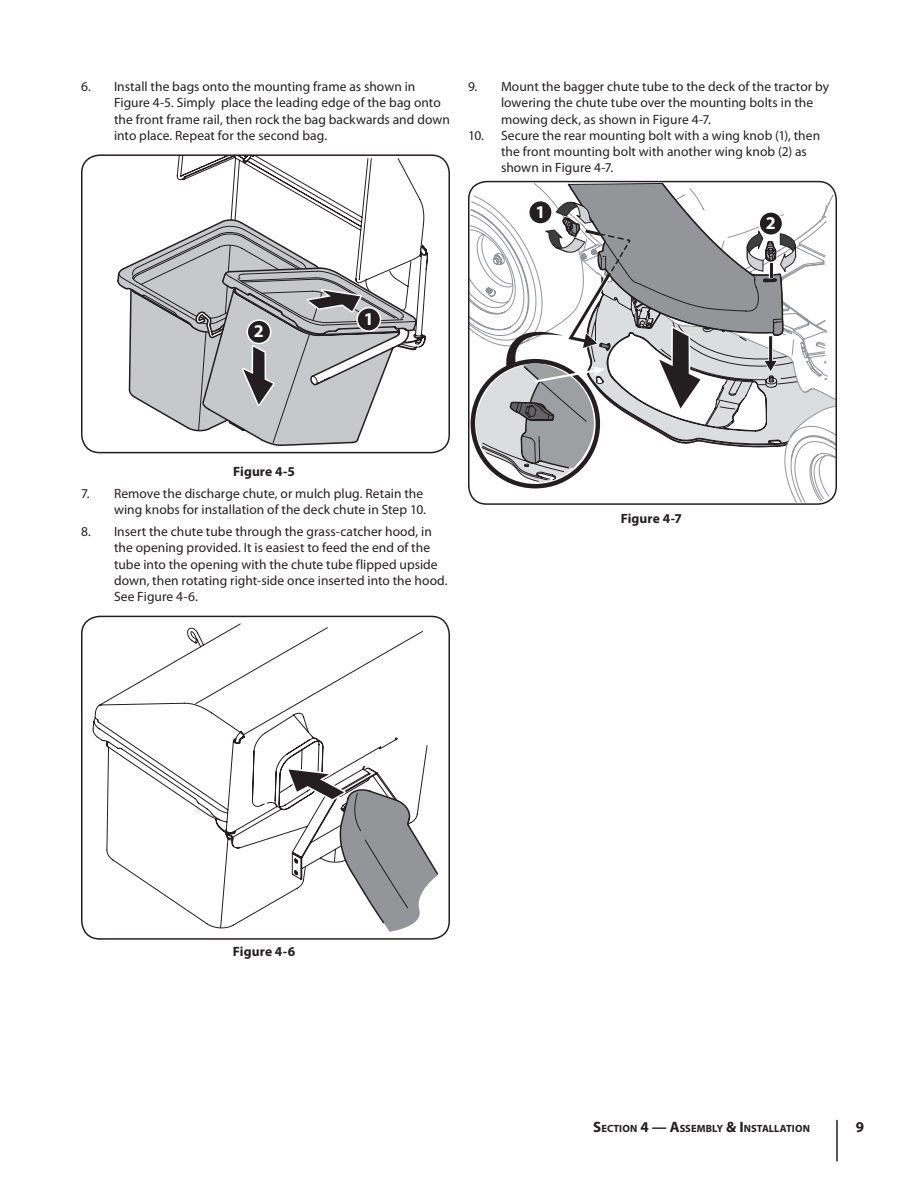
<style>
.page{position:relative;width:918px;height:1188px;background:#fff}
.page>*{position:absolute;margin:0;border:0;box-sizing:border-box;transform-origin:0 0}
.t1{font:700 18px "Myriad Pro";color:#fff}
.Page_Number__Right{font:700 15px "Myriad Pro";color:#231f20}
.t2{font:13.5px/16.2px "Myriad Pro";letter-spacing:.005em;color:#231f20}
.t3{font:700 13.5px "Myriad Pro";letter-spacing:.005em;color:#231f20}
.t4{font:700 10.5px "Myriad Pro";letter-spacing:.01em;color:#231f20}
.s1{font-size:15px}
</style>
<div class="page">
<hr style="left:836px;top:1120px;width:2px;height:41px;background:#231f20">
<svg style="left:176px;top:157px;width:249px;height:68px"></svg>
<svg style="left:418px;top:225px;width:10px;height:123px"></svg>
<svg style="left:117px;top:220px;width:301px;height:226px"></svg>
<div style="left:357px;top:308px;width:24px;height:23px;background:#231f20;border-radius:50%"></div>
<div style="left:356px;top:307px;width:25px;height:25px;border:2px solid #fff;border-radius:50%"></div>
<div style="left:247px;top:320px;width:24px;height:24px;background:#231f20;border-radius:50%"></div>
<div style="left:247px;top:319px;width:24px;height:25px;border:2px solid #fff;border-radius:50%"></div>
<div style="left:81px;top:154px;width:369px;height:299px;border:2px solid #231f20;border-radius:18px"></div>
<svg style="left:141px;top:623px;width:287px;height:306px"></svg>
<svg style="left:92px;top:639px;width:307px;height:241px"></svg>
<svg style="left:287px;top:768px;width:152px;height:164px"></svg>
<div style="left:81px;top:616px;width:369px;height:324px;border:2px solid #231f20;border-radius:18px"></div>
<svg style="left:469px;top:182px;width:367px;height:313px"></svg>
<p class="t2" style="left:114px;top:78px;width:338px;text-indent:-33px">6. Install the bags onto the mounting frame as shown in Figure 4-5. Simply place the leading edge of the bag onto the front frame rail, then rock the bag backwards and down into place. Repeat for the second bag.</p>
<p class="t2" style="left:501px;top:78px;width:330px;text-indent:-33px">9. Mount the bagger chute tube to the deck of the tractor by lowering the chute tube over the mounting bolts in the mowing deck, as shown in Figure 4-7.</p>
<p class="t2" style="left:501px;top:127px;width:321px;text-indent:-33px">10. Secure the rear mounting bolt with a wing knob (1), then the front mounting bolt with another wing knob (2) as shown in Figure 4-7.</p>
<p class="t1" style="left:535px;top:200px;width:11px">1</p>
<p class="t1" style="left:766px;top:211px;width:11px">2</p>
<p class="t1" style="left:254px;top:320px;width:11px">2</p>
<p class="t1" style="left:364px;top:307px;width:11px">1</p>
<p class="t3" style="left:233px;top:462px;width:63px">Figure 4-5</p>
<p class="t2" style="left:81px;top:485px;width:347px;text-align:right">7. Remove the discharge chute, or mulch plug. Retain the wing knobs for installation of the deck chute in Step 10.</p>
<p class="t2" style="left:114px;top:523px;width:335px;text-indent:-33px">8. Insert the chute tube through the grass-catcher hood, in the opening provided. It is easiest to feed the end of the tube into the opening with the chute tube flipped upside down, then rotating right-side once inserted into the hood.<br>See Figure 4-6.</p>
<p class="t3" style="left:621px;top:509px;width:63px">Figure 4-7</p>
<p class="t3" style="left:233px;top:943px;width:64px">Figure 4-6</p>
<p class="t4" style="left:593px;top:1121px;width:218px"><span class="s1">S</span>ECTION <span class="s1">4 — A</span>SSEMBLY <span class="s1">&amp; I</span> NSTALLATION</p>
<p class="Page_Number__Right" style="left:856px;top:1117px;width:10px">9</p>
</div>
